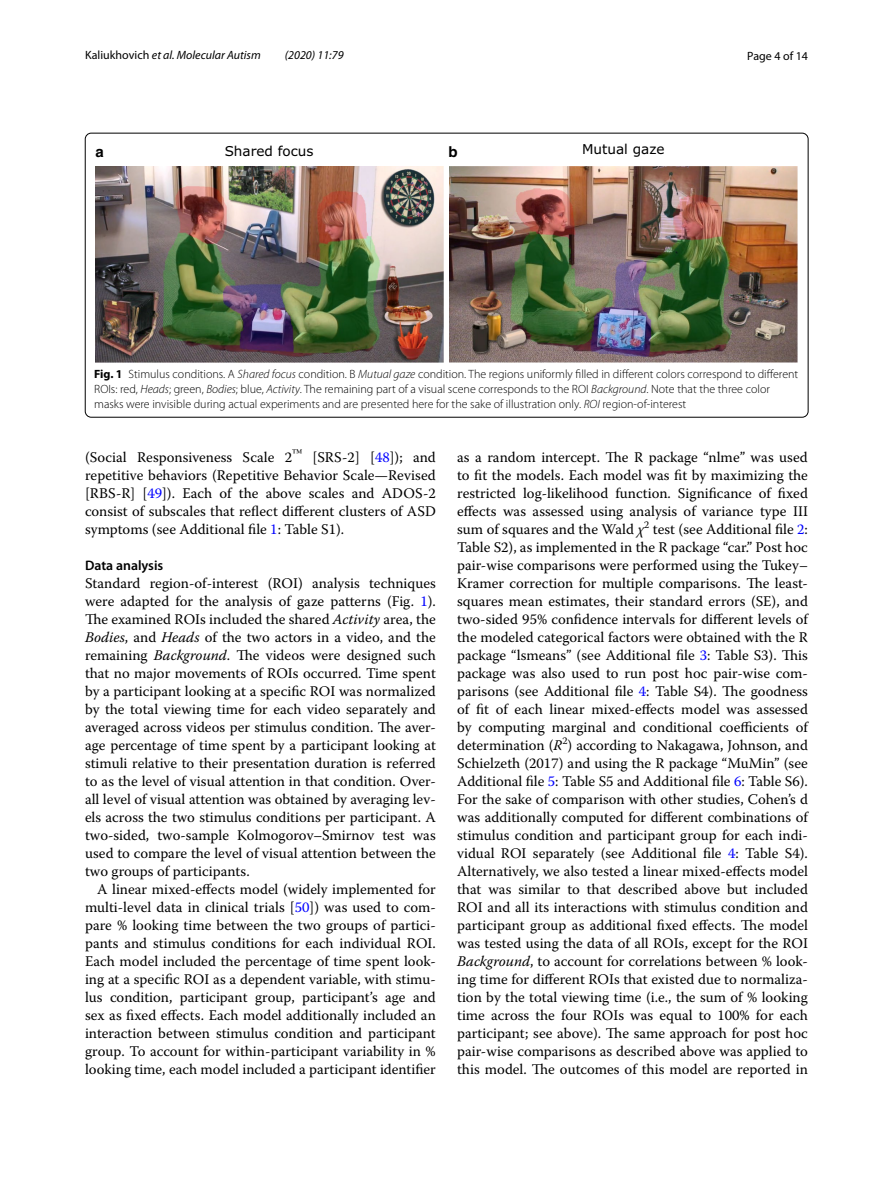
<style>
.page{position:relative;width:893px;height:1187px;background:#fff}
.page>*{position:absolute;margin:0;border:0;box-sizing:border-box;transform-origin:0 0}
.t1{font:700 15px "Helvetica";color:#000}
.t2{font:14.7px/18px "Warnock Pro";color:#000;text-align:justify}
.t3{font:600 13.8px "Myriad Pro";color:#000}
.t4{font:13.65px "Verdana";color:#000}
.t5{font:300 12px/15px "Myriad Pro";color:#000}
.t6{font:italic 12px "Myriad Pro";color:#000}
.t7{font:12px "Myriad Pro";color:#000}
.s1{font-style:normal}
.s2{font-weight:700}
.s3{font-style:italic}
.s4{color:#00f}
</style>
<div class="page">
<img style="left:450px;top:166px;width:348px;height:197px">
<img style="left:96px;top:167px;width:347px;height:196px">
<p class="t6" style="left:85px;top:48px;width:177px"><span class="s1">Kaliukhovich</span> et al. Molecular Autism</p>
<p class="t6" style="left:285px;top:48px;width:60px">(2020) 11:79</p>
<p class="t7" style="left:747px;top:48px;width:62px">Page 4 of 14</p>
<p class="t1" style="left:96px;top:142px;width:10px">a</p>
<p class="t4" style="left:225px;top:142px;width:90px">Shared focus</p>
<p class="t1" style="left:448px;top:142px;width:11px">b</p>
<p class="t4" style="left:582px;top:139px;width:84px">Mutual gaze</p>
<p class="t5" style="left:94px;top:367px;width:706px"><span class="s2">Fig. 1</span> Stimulus conditions. A <span class="s3">Shared focus</span> condition. B <span class="s3">Mutual gaze</span> condition. The regions uniformly filled in different colors correspond to different<br>ROIs: red, <span class="s3">Heads</span>; green, <span class="s3">Bodies</span>; blue, <span class="s3">Activity</span>. The remaining part of a visual scene corresponds to the ROI <span class="s3">Background</span>. Note that the three color masks were invisible during actual experiments and are presented here for the sake of illustration only. <span class="s3">ROI</span> region-of-interest</p>
<p class="t2" style="left:85px;top:447px;width:352px">(Social Responsiveness Scale 2<sup>™</sup> [SRS-2] [<span class="s4">48</span>]); and repetitive behaviors (Repetitive Behavior Scale—Revised [RBS-R] [<span class="s4">49</span>]). Each of the above scales and ADOS-2 consist of subscales that reflect different clusters of ASD symptoms (see Additional file <span class="s4">1</span>: Table S1).</p>
<p class="t3" style="left:85px;top:556px;width:80px">Data analysis</p>
<p class="t2" style="left:85px;top:573px;width:352px">Standard region-of-interest (ROI) analysis techniques were adapted for the analysis of gaze patterns (Fig. <span class="s4">1</span>).<br>The examined ROIs included the shared <span class="s3">Activity</span> area, the <span class="s3">Bodies</span>, and <span class="s3">Heads</span> of the two actors in a video, and the remaining <span class="s3">Background</span>. The videos were designed such that no major movements of ROIs occurred. Time spent by a participant looking at a specific ROI was normalized by the total viewing time for each video separately and averaged across videos per stimulus condition. The aver&shy;age percentage of time spent by a participant looking at stimuli relative to their presentation duration is referred to as the level of visual attention in that condition. Over&shy;all level of visual attention was obtained by averaging lev&shy;els across the two stimulus conditions per participant. A two-sided, two-sample Kolmogorov–Smirnov test was used to compare the level of visual attention between the two groups of participants.</p>
<p class="t2" style="left:85px;top:879px;width:352px;text-indent:12px">A linear mixed-effects model (widely implemented for multi-level data in clinical trials [<span class="s4">50</span>]) was used to com&shy;pare % looking time between the two groups of partici&shy;pants and stimulus conditions for each individual ROI.<br>Each model included the percentage of time spent look&shy;ing at a specific ROI as a dependent variable, with stimu&shy;lus condition, participant group, participant’s age and sex as fixed effects. Each model additionally included an interaction between stimulus condition and participant group. To account for within-participant variability in % looking time, each model included a participant identifier</p>
<p class="t2" style="left:457px;top:447px;width:352px">as a random intercept. The R package “nlme” was used to fit the models. Each model was fit by maximizing the restricted log-likelihood function. Significance of fixed effects was assessed using analysis of variance type III sum of squares and the Wald <span class="s3">χ</span><sup>2</sup> test (see Additional file <span class="s4">2</span>:<br>Table S2), as implemented in the R package “car.” Post hoc pair-wise comparisons were performed using the Tukey– Kramer correction for multiple comparisons. The least&shy;squares mean estimates, their standard errors (SE), and two-sided 95% confidence intervals for different levels of the modeled categorical factors were obtained with the R package “lsmeans” (see Additional file <span class="s4">3</span>: Table S3). This package was also used to run post hoc pair-wise com&shy;parisons (see Additional file <span class="s4">4</span>: Table S4). The goodness of fit of each linear mixed-effects model was assessed by computing marginal and conditional coefficients of determination (<span class="s3">R</span><sup>2</sup>) according to Nakagawa, Johnson, and Schielzeth (2017) and using the R package “MuMin” (see Additional file <span class="s4">5</span>: Table S5 and Additional file <span class="s4">6</span>: Table S6).<br>For the sake of comparison with other studies, Cohen’s d was additionally computed for different combinations of stimulus condition and participant group for each indi&shy;vidual ROI separately (see Additional file <span class="s4">4</span>: Table S4).<br>Alternatively, we also tested a linear mixed-effects model that was similar to that described above but included ROI and all its interactions with stimulus condition and participant group as additional fixed effects. The model was tested using the data of all ROIs, except for the ROI <span class="s3">Background</span>, to account for correlations between % look&shy;ing time for different ROIs that existed due to normaliza&shy;tion by the total viewing time (i.e., the sum of % looking time across the four ROIs was equal to 100% for each participant; see above). The same approach for post hoc pair-wise comparisons as described above was applied to this model. The outcomes of this model are reported in</p>
</div>
